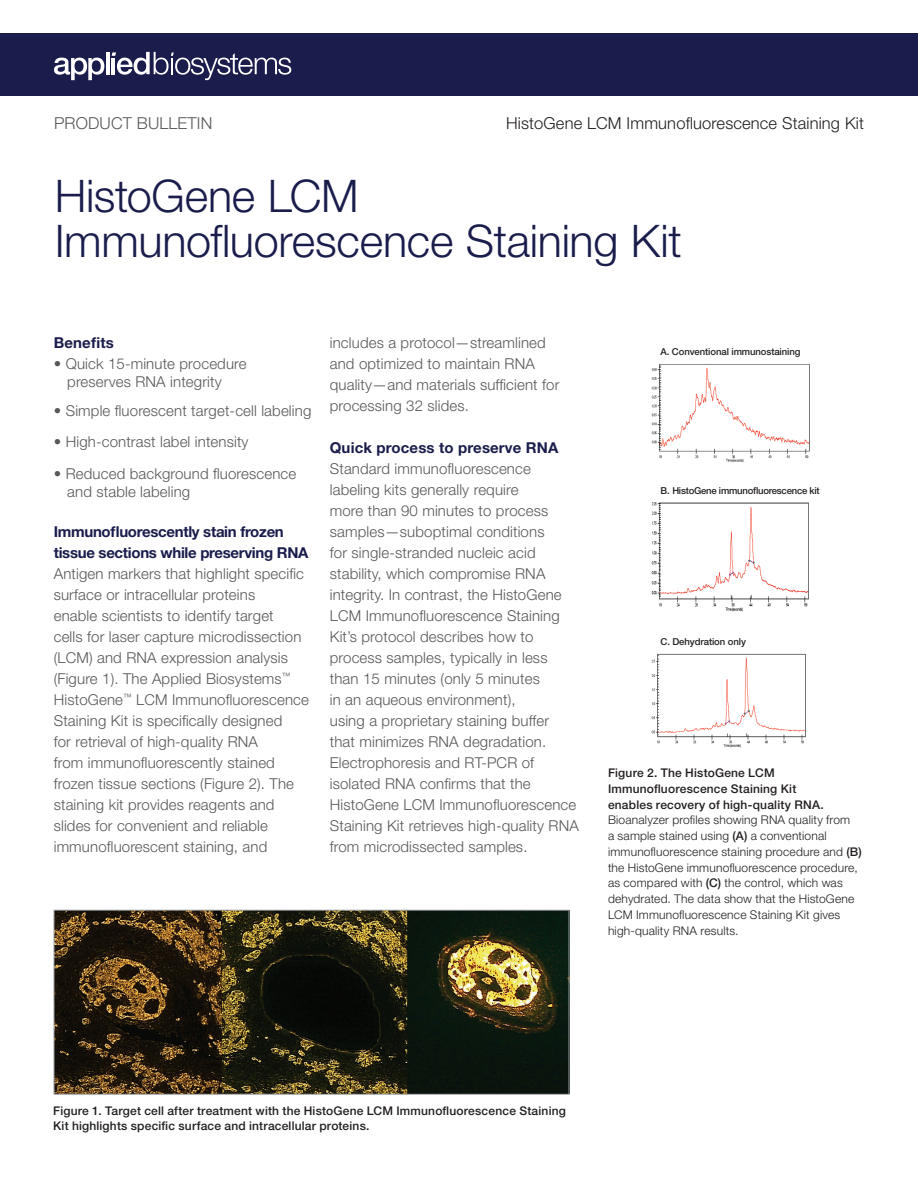
<style>
.page{position:relative;width:918px;height:1188px;background:#fff}
.page>*{position:absolute;margin:0;border:0;box-sizing:border-box;transform-origin:0 0}
.t1{font:300 45px/45px "Helvetica Neue LT Std";letter-spacing:-.01em;color:#1a1d4c}
.t2{font:300 16.5px "Helvetica Neue LT Std";letter-spacing:.01em;color:#231f20}
.t3{font:300 16.5px "Helvetica Neue LT Std";letter-spacing:.01em;color:#57585a}
.t4{font:300 15px/21px "Helvetica Neue LT Std";letter-spacing:.01em;color:#57585a}
.t5{font:700 15px/21px "Helvetica Neue LT Std";letter-spacing:-.02em;color:#1a1d4c}
.t6{font:700 15px "Helvetica Neue LT Std";letter-spacing:.01em;color:#1a1d4c}
.t7{font:300 12px/15.8px "Helvetica Neue LT Std";letter-spacing:.015em;color:#231f20}
.t8{font:500 12px/15.8px "Helvetica Neue LT Std";letter-spacing:.015em;color:#231f20}
.t9{font:500 9.6px "Helvetica Neue LT Std";letter-spacing:-.01em;color:#231f20}
.s1{font-weight:500}
</style>
<div class="page">
<img style="left:56px;top:912px;width:511px;height:181px">
<div style="left:54px;top:910px;width:515px;height:185px;border:1px solid #9b9da0"></div>
<img style="left:651px;top:364px;width:159px;height:99px">
<img style="left:651px;top:653px;width:155px;height:94px">
<img style="left:651px;top:502px;width:158px;height:109px">
<div style="left:0;top:33px;width:918px;height:63px;background:#1a1d4c"></div>
<svg style="left:54px;top:58px;width:50px;height:22px"></svg>
<hr style="left:106px;top:52px;width:3px;height:22px;background:#fff">
<svg style="left:112px;top:52px;width:179px;height:28px"></svg>
<p class="t3" style="left:54px;top:113px;width:160px">PRODUCT BULLETIN</p>
<p class="t2" style="left:506px;top:113px;width:359px">HistoGene LCM Immunofluorescence Staining Kit</p>
<h1 class="t1" style="left:55px;top:173px;width:629px">HistoGene LCM<br>Immunofluorescence Staining Kit</h1>
<p class="t5" style="left:54px;top:332px;width:62px">Benefits</p>
<p class="t4" style="left:67px;top:354px;width:181px;line-height:18px;text-indent:-14px">• Quick 15-minute procedure preserves RNA integrity</p>
<p class="t4" style="left:54px;top:399px;width:259px">• Simple fluorescent target-cell labeling</p>
<p class="t4" style="left:54px;top:431px;width:196px">• High-contrast label intensity</p>
<p class="t4" style="left:67px;top:464px;width:231px;line-height:18px;text-indent:-14px">• Reduced background fluorescence and stable labeling</p>
<p class="t5" style="left:54px;top:521px;width:256px">Immunofluorescently stain frozen tissue sections while preserving RNA</p>
<p class="t4" style="left:54px;top:563px;width:257px">Antigen markers that highlight specific surface or intracellular proteins<br>enable scientists to identify target<br>cells for laser capture microdissection (LCM) and RNA expression analysis (Figure 1). The Applied Biosystems<sup>™ </sup>HistoGene<sup>™</sup> LCM Immunofluorescence Staining Kit is specifically designed<br>for retrieval of high-quality RNA<br>from immunofluorescently stained frozen tissue sections (Figure 2). The staining kit provides reagents and slides for convenient and reliable immunofluorescent staining, and</p>
<p class="t4" style="left:330px;top:332px;width:231px">includes a protocol—streamlined and optimized to maintain RNA quality—and materials sufficient for processing 32 slides.</p>
<p class="t6" style="left:330px;top:438px;width:230px">Quick process to preserve RNA</p>
<p class="t4" style="left:330px;top:458px;width:251px">Standard immunofluorescence labeling kits generally require<br>more than 90 minutes to process samples—suboptimal conditions<br>for single-stranded nucleic acid stability, which compromise RNA integrity. In contrast, the HistoGene LCM Immunofluorescence Staining Kit’s protocol describes how to process samples, typically in less than 15 minutes (only 5 minutes<br>in an aqueous environment),<br>using a proprietary staining buffer<br>that minimizes RNA degradation.<br>Electrophoresis and RT-PCR of isolated RNA confirms that the HistoGene LCM Immunofluorescence Staining Kit retrieves high-quality RNA from microdissected samples.</p>
<p class="t9" style="left:661px;top:346px;width:141px">A. Conventional immunostaining</p>
<p class="t9" style="left:661px;top:485px;width:161px">B. HistoGene immunofluorescence kit</p>
<p class="t9" style="left:661px;top:636px;width:87px">C. Dehydration only</p>
<p class="t8" style="left:608px;top:765px;width:217px">Figure 2. The HistoGene LCM<br>Immunofluorescence Staining Kit enables recovery of high-quality RNA.</p>
<p class="t7" style="left:608px;top:812px;width:255px">Bioanalyzer profiles showing RNA quality from<br>a sample stained using <span class="s1">(A)</span> a conventional immunofluorescence staining procedure and <span class="s1">(B) </span>the HistoGene immunofluorescence procedure, as compared with <span class="s1">(C)</span> the control, which was dehydrated. The data show that the HistoGene LCM Immunofluorescence Staining Kit gives high-quality RNA results.</p>
<p class="t8" style="left:53px;top:1102px;width:514px">Figure 1. Target cell after treatment with the HistoGene LCM Immunofluorescence Staining<br>Kit highlights specific surface and intracellular proteins.</p>
</div>
